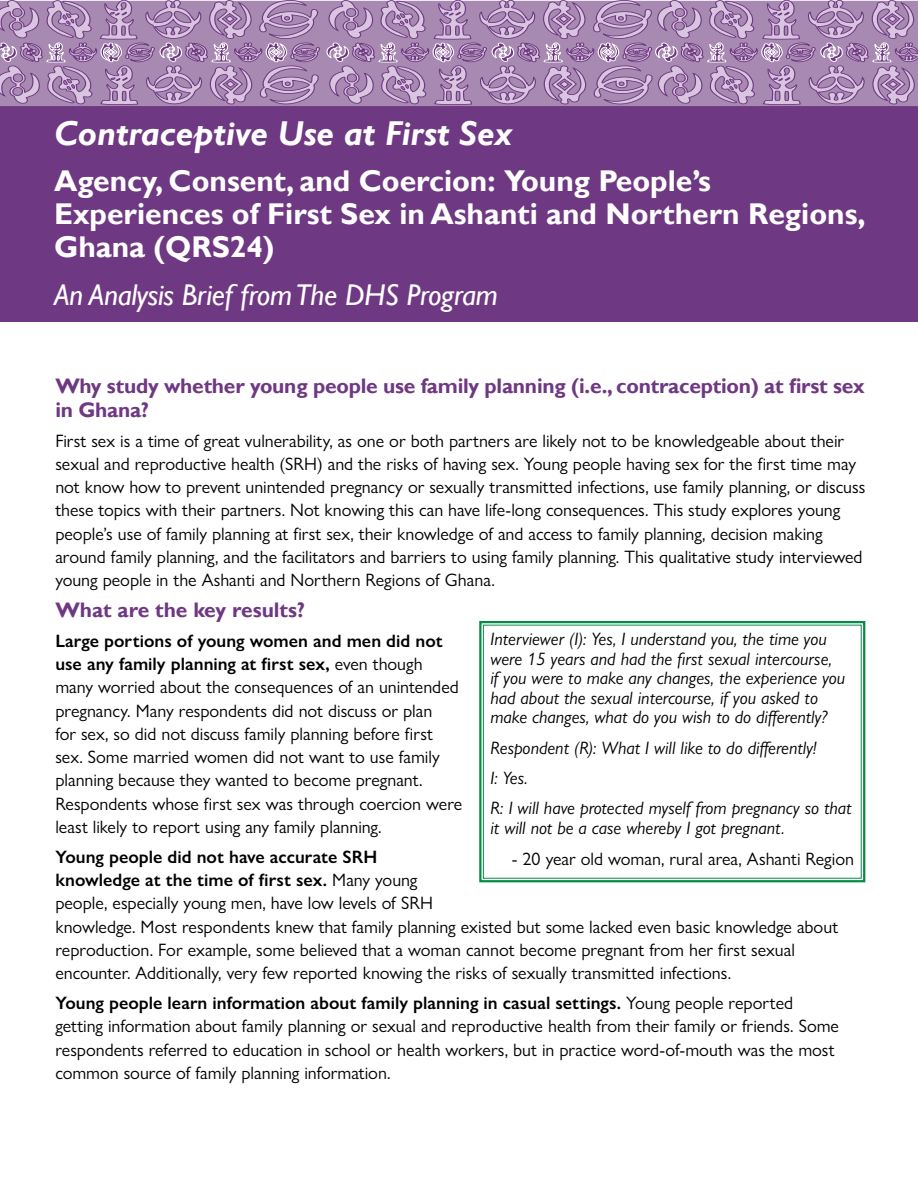
<style>
.page{position:relative;width:918px;height:1188px;background:#fff}
.page>*{position:absolute;margin:0;border:0;box-sizing:border-box;transform-origin:0 0}
.t1{font:italic 700 34.5px "Gill Sans";color:#fff}
.t2{font:700 30px/33px "Gill Sans";color:#fff}
.t3{font:italic 30px "Gill Sans";letter-spacing:-.01em;color:#fff}
.t4{font:700 21px/24px "Gill Sans";letter-spacing:-.01em;color:#6f3882}
.t5{font:18px/23.2px "Gill Sans Nova";color:#000}
.t6{font:italic 18px/19.5px "Gill Sans Nova";color:#000}
.s1{font-weight:600}
</style>
<div class="page">
<div style="left:0;top:106px;width:918px;height:216px;background:#6f3882"></div>
<svg style="left:0;top:0;width:320px;height:105px;background:#ab8db6"></svg>
<svg style="left:327px;top:0;width:591px;height:105px;background:#aa8bb5"></svg>
<svg style="left:479px;top:621px;width:387px;height:262px"></svg>
<h1 class="t1" style="left:54px;top:113px;width:460px">Contraceptive Use at First Sex</h1>
<h2 class="t2" style="left:54px;top:165px;width:813px">Agency, Consent, and Coercion: Young People’s<br>Experiences of First Sex in Ashanti and Northern Regions,<br>Ghana (QRS24)</h2>
<h2 class="t3" style="left:54px;top:278px;width:446px">An Analysis Brief from The DHS Program</h2>
<p class="t4" style="left:55px;top:374px;width:811px">Why study whether young people use family planning (i.e., contraception) at first sex in Ghana?</p>
<p class="t5" style="left:55px;top:429px;width:811px">First sex is a time of great vulnerability, as one or both partners are likely not to be knowledgeable about their sexual and reproductive health (SRH) and the risks of having sex. Young people having sex for the first time may not know how to prevent unintended pregnancy or sexually transmitted infections, use family planning, or discuss these topics with their partners. Not knowing this can have life-long consequences. This study explores young people’s use of family planning at first sex, their knowledge of and access to family planning, decision making around family planning, and the facilitators and barriers to using family planning. This qualitative study interviewed young people in the Ashanti and Northern Regions of Ghana.</p>
<p class="t4" style="left:55px;top:598px;width:251px">What are the key results?</p>
<p class="t5" style="left:55px;top:629px;width:409px"><span class="s1">Large portions of young women and men did not use any family planning at first sex,</span> even though many worried about the consequences of an unintended pregnancy. Many respondents did not discuss or plan<br>for sex, so did not discuss family planning before first sex. Some married women did not want to use family planning because they wanted to become pregnant.<br>Respondents whose first sex was through coercion were least likely to report using any family planning.</p>
<p class="t5" style="left:55px;top:845px;width:784px"><span class="s1">Young people did not have accurate SRH<br>knowledge at the time of first sex.</span> Many young<br>people, especially young men, have low levels of SRH<br>knowledge. Most respondents knew that family planning existed but some lacked even basic knowledge about reproduction. For example, some believed that a woman cannot become pregnant from her first sexual encounter. Additionally, very few reported knowing the risks of sexually transmitted infections.</p>
<p class="t5" style="left:55px;top:991px;width:785px"><span class="s1">Young people learn information about family planning in casual settings.</span> Young people reported getting information about family planning or sexual and reproductive health from their family or friends. Some respondents referred to education in school or health workers, but in practice word-of-mouth was the most common source of family planning information.</p>
<p class="t6" style="left:490px;top:629px;width:356px">Interviewer (I): Yes, I understand you, the time you were 15 years and had the first sexual intercourse,<br>if you were to make any changes, the experience you had about the sexual intercourse, if you asked to make changes, what do you wish to do differently?</p>
<p class="t6" style="left:490px;top:732px;width:363px;line-height:30.3px">Respondent (R): What I will like to do differently!<br>I: Yes.<br>R: I will have protected myself from pregnancy so that</p>
<p class="t6" style="left:490px;top:818px;width:296px">it will not be a case whereby I got pregnant.</p>
<p class="t5" style="left:512px;top:847px;width:344px">- 20 year old woman, rural area, Ashanti Region</p>
</div>
